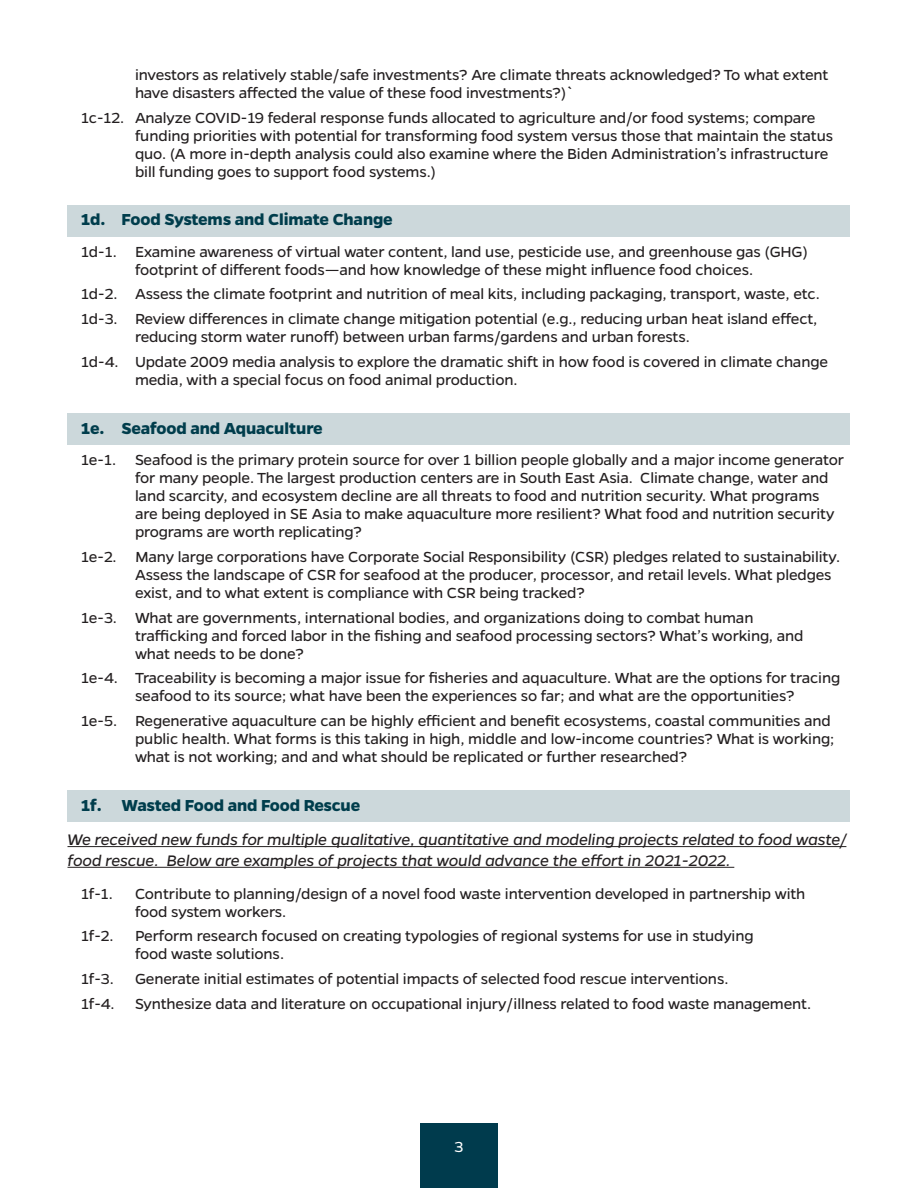
<style>
.page{position:relative;width:918px;height:1188px;background:#fff}
.page>*{position:absolute;margin:0;border:0;box-sizing:border-box;transform-origin:0 0}
.t1{font:700 18px "Gentona";letter-spacing:-.01em;color:#003d4c}
.t2{font:italic 17.25px/20.7px "Gentona";letter-spacing:-.01em;color:#231f20}
.t3{font:16.5px/18px "Gentona";letter-spacing:-.01em;color:#231f20}
.t4{font:16.5px "Gentona";color:#fff}
</style>
<div class="page">
<div style="left:420px;top:1123px;width:78px;height:65px;background:#003b4d"></div>
<div style="left:68px;top:205px;width:782px;height:31px;background:#ccd8db"></div>
<div style="left:68px;top:413px;width:782px;height:31px;background:#ccd8db"></div>
<div style="left:68px;top:790px;width:782px;height:32px;background:#ccd8db"></div>
<hr style="left:68px;top:846px;width:778px;height:1px;background:#231f20">
<hr style="left:68px;top:867px;width:666px;height:1px;background:#231f20">
<p class="t3" style="left:135px;top:66px;width:695px">investors as relatively stable/safe investments? Are climate threats acknowledged? To what extent have disasters affected the value of these food investments?)`</p>
<p class="t3" style="left:135px;top:108px;width:700px;text-indent:-54px">1c-12. Analyze COVID-19 federal response funds allocated to agriculture and/or food systems; compare funding priorities with potential for transforming food system versus those that maintain the status quo. (A more in-depth analysis could also examine where the Biden Administration’s infrastructure bill funding goes to support food systems.)</p>
<p class="t1" style="left:81px;top:209px;width:313px">1d. Food Systems and Climate Change</p>
<p class="t3" style="left:81px;top:242px;width:728px;text-align:center">1d-1. Examine awareness of virtual water content, land use, pesticide use, and greenhouse gas (GHG) footprint of different foods—and how knowledge of these might influence food choices.</p>
<p class="t3" style="left:81px;top:285px;width:740px">1d-2. Assess the climate footprint and nutrition of meal kits, including packaging, transport, waste, etc.</p>
<p class="t3" style="left:135px;top:310px;width:684px;text-indent:-54px">1d-3. Review differences in climate change mitigation potential (e.g., reducing urban heat island effect, reducing storm water runoff) between urban farms/gardens and urban forests.</p>
<p class="t3" style="left:135px;top:353px;width:694px;text-indent:-54px">1d-4. Update 2009 media analysis to explore the dramatic shift in how food is covered in climate change media, with a special focus on food animal production.</p>
<p class="t1" style="left:81px;top:418px;width:243px">1e. Seafood and Aquaculture</p>
<p class="t3" style="left:135px;top:451px;width:711px;text-indent:-54px">1e-1. Seafood is the primary protein source for over 1 billion people globally and a major income generator for many people. The largest production centers are in South East Asia. Climate change, water and land scarcity, and ecosystem decline are all threats to food and nutrition security. What programs are being deployed in SE Asia to make aquaculture more resilient? What food and nutrition security programs are worth replicating?</p>
<p class="t3" style="left:135px;top:548px;width:707px;text-indent:-54px">1e-2. Many large corporations have Corporate Social Responsibility (CSR) pledges related to sustainability.<br>Assess the landscape of CSR for seafood at the producer, processor, and retail levels. What pledges exist, and to what extent is compliance with CSR being tracked?</p>
<p class="t3" style="left:135px;top:608px;width:670px;text-indent:-54px">1e-3. What are governments, international bodies, and organizations doing to combat human trafficking and forced labor in the fishing and seafood processing sectors? What’s working, and what needs to be done?</p>
<p class="t3" style="left:81px;top:669px;width:761px;text-align:center">1e-4. Traceability is becoming a major issue for fisheries and aquaculture. What are the options for tracing seafood to its source; what have been the experiences so far; and what are the opportunities?</p>
<p class="t3" style="left:135px;top:712px;width:701px;text-indent:-54px">1e-5. Regenerative aquaculture can be highly efficient and benefit ecosystems, coastal communities and public health. What forms is this taking in high, middle and low-income countries? What is working; what is not working; and and what should be replicated or further researched?</p>
<p class="t1" style="left:81px;top:795px;width:281px">1f. Wasted Food and Food Rescue</p>
<p class="t2" style="left:68px;top:829px;width:780px">We received new funds for multiple qualitative, quantitative and modeling projects related to food waste/ food rescue. Below are examples of projects that would advance the effort in 2021-2022.</p>
<p class="t3" style="left:81px;top:884px;width:34px">1f-1.</p>
<p class="t3" style="left:135px;top:884px;width:672px">Contribute to planning/design of a novel food waste intervention developed in partnership with food system workers.</p>
<p class="t3" style="left:81px;top:927px;width:34px">1f-2.</p>
<p class="t3" style="left:135px;top:927px;width:620px">Perform research focused on creating typologies of regional systems for use in studying food waste solutions.</p>
<p class="t3" style="left:81px;top:970px;width:34px">1f-3.</p>
<p class="t3" style="left:135px;top:970px;width:595px">Generate initial estimates of potential impacts of selected food rescue interventions.</p>
<p class="t3" style="left:81px;top:995px;width:732px">1f-4. Synthesize data and literature on occupational injury/illness related to food waste management.</p>
<p class="t4" style="left:455px;top:1137px;width:10px">3</p>
</div>
